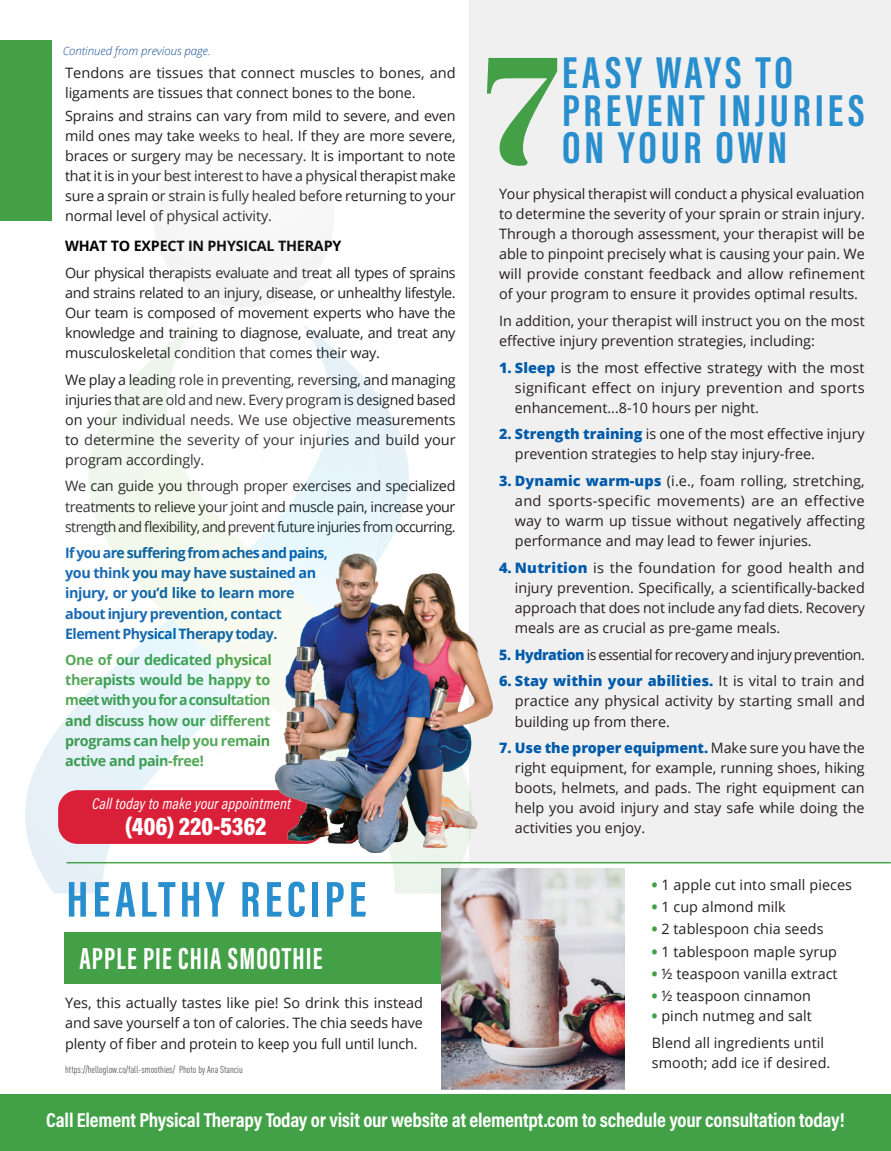
<style>
.page{position:relative;width:891px;height:1151px;background:#fff}
.page>*{position:absolute;margin:0;border:0;box-sizing:border-box;transform-origin:0 0}
.t1{font:800 152.1px "Abril Display";color:#43a047}
.t2{font:700 51.75px "Acumin Pro Extra Cond";letter-spacing:.08em;color:#288ecd;scale:1.04 1}
.t3{font:700 45.9px/37.4px "Acumin Pro Extra Cond";letter-spacing:.08em;color:#288ecd;scale:1.04 1}
.t4{font:700 31.28px "Acumin Pro Extra Cond";letter-spacing:.04em;color:#fff;scale:.95 1}
.t5{font:900 25.88px "Acumin Pro Cond";letter-spacing:-.01em;color:#fff}
.t6{font:700 20.25px "Acumin Pro Cond";letter-spacing:-.01em;color:#fff}
.t7{font:700 17.32px "Acumin Pro Cond";color:#fff}
.t8{font:italic 15.75px "Acumin Pro Cond";letter-spacing:.01em;color:#fff}
.t9{font:14.4px/20px "Open Sans";color:#231f20;text-align:justify}
.t10{font:700 14.4px/20px "Open Sans";letter-spacing:-.03em;color:#005baa}
.t11{font:700 14.4px/20px "Open Sans";letter-spacing:-.03em;color:#43a047;text-align:justify}
.t12{font:14.4px "Open Sans";letter-spacing:-.03em;color:#231f20}
.t13{font:700 14.4px "Open Sans";letter-spacing:-.015em;color:#000}
.t14{font:italic 300 11.47px "Open Sans";letter-spacing:-.005em;color:#134d95}
.t15{font:condensed 10.12px "DIN Pro";color:#545456}
.s1{font-weight:800;color:#005baa}
.s2{font-weight:800;color:#43a047}
</style>
<div class="page">
<div style="left:64px;top:932px;width:400px;height:51px;background:#43a047"></div>
<img style="left:441px;top:868px;width:183px;height:221px">
<div style="left:469px;top:0;width:422px;height:862px;background:#f1f0f0"></div>
<div style="left:0;top:40px;width:51px;height:181px;background:#43a047"></div>
<svg style="left:25px;top:727px;width:90px;height:166px"></svg>
<svg style="left:115px;top:324px;width:372px;height:569px"></svg>
<div style="left:153px;top:126px;width:182px;height:181px;background:#f7f8f8;border-radius:91px"></div>
<svg style="left:60px;top:341px;width:261px;height:386px"></svg>
<img style="left:125px;top:607px;width:131px;height:159px">
<img style="left:78px;top:618px;width:171px;height:148px">
<img style="left:219px;top:368px;width:154px;height:150px">
<img style="left:249px;top:371px;width:131px;height:147px">
<img style="left:159px;top:518px;width:97px;height:200px">
<div style="left:58px;top:790px;width:267px;height:53px;background:#da2038;border-radius:19px"></div>
<img style="left:256px;top:503px;width:250px;height:375px">
<hr style="left:66px;top:861px;width:825px;height:2px;background:#43a047">
<div style="left:0;top:1094px;width:891px;height:56px;background:#42a147"></div>
<p class="t14" style="left:63px;top:43px;width:150px">Continued from previous page.</p>
<p class="t9" style="left:65px;top:62px;width:392px">Tendons are tissues that connect muscles to bones, and ligaments are tissues that connect bones to the bone.</p>
<p class="t9" style="left:65px;top:105px;width:392px">Sprains and strains can vary from mild to severe, and even mild ones may take weeks to heal. If they are more severe, braces or surgery may be necessary. It is important to note that it is in your best interest to have a physical therapist make sure a sprain or strain is fully healed before returning to your normal level of physical activity.</p>
<p class="t13" style="left:65px;top:235px;width:278px">WHAT TO EXPECT IN PHYSICAL THERAPY</p>
<p class="t9" style="left:65px;top:262px;width:392px">Our physical therapists evaluate and treat all types of sprains and strains related to an injury, disease, or unhealthy lifestyle.<br>Our team is composed of movement experts who have the knowledge and training to diagnose, evaluate, and treat any musculoskeletal condition that comes their way.</p>
<p class="t9" style="left:65px;top:369px;width:392px">We play a leading role in preventing, reversing, and managing injuries that are old and new. Every program is designed based on your individual needs. We use objective measurements to determine the severity of your injuries and build your program accordingly.</p>
<p class="t9" style="left:65px;top:476px;width:392px">We can guide you through proper exercises and specialized treatments to relieve your joint and muscle pain, increase your strength and flexibility, and prevent future injuries from occurring.</p>
<p class="t10" style="left:65px;top:542px;width:264px">If you are suffering from aches and pains, you think you may have sustained an injury, or you’d like to learn more about injury prevention, contact Element Physical Therapy today.</p>
<p class="t11" style="left:65px;top:649px;width:208px">One of our dedicated physical therapists would be happy to meet with you for a consultation and discuss how our different programs can help you remain active and pain-free!</p>
<p class="t8" style="left:92px;top:793px;width:200px">Call today to make your appointment</p>
<h3 class="t5" style="left:125px;top:808px;width:143px">(406) 220-5362</h3>
<h2 class="t2" style="left:66px;top:867px;width:290px">HEALTHY RECIPE</h2>
<h3 class="t4" style="left:80px;top:938px;width:257px">APPLE PIE CHIA SMOOTHIE</h3>
<p class="t9" style="left:65px;top:992px;width:359px">Yes, this actually tastes like pie! So drink this instead and save yourself a ton of calories. The chia seeds have plenty of fiber and protein to keep you full until lunch.</p>
<p class="t15" style="left:65px;top:1062px;width:179px">https://helloglow.co/fall-smoothies/ Photo by Ana Stanciu</p>
<h3 class="t3" style="left:562px;top:54px;width:292px">EASY WAYS TO<br>PREVENT INJURIES<br>ON YOUR OWN</h3>
<h1 class="t1" style="left:482px;top:5px;width:77px">7</h1>
<p class="t9" style="left:499px;top:183px;width:367px">Your physical therapist will conduct a physical evaluation to determine the severity of your sprain or strain injury.<br>Through a thorough assessment, your therapist will be able to pinpoint precisely what is causing your pain. We will provide constant feedback and allow refinement of your program to ensure it provides optimal results.</p>
<p class="t9" style="left:499px;top:310px;width:367px">In addition, your therapist will instruct you on the most effective injury prevention strategies, including:</p>
<p class="t9" style="left:515px;top:357px;width:351px;text-indent:-16px"><span class="s1">1. Sleep</span> is the most effective strategy with the most significant effect on injury prevention and sports enhancement...8-10 hours per night.</p>
<p class="t9" style="left:515px;top:423px;width:351px;text-indent:-16px"><span class="s1">2. Strength training</span> is one of the most effective injury prevention strategies to help stay injury-free.</p>
<p class="t9" style="left:515px;top:470px;width:352px;text-indent:-16px"><span class="s1">3. Dynamic warm-ups</span> (i.e., foam rolling, stretching, and sports-specific movements) are an effective way to warm up tissue without negatively affecting performance and may lead to fewer injuries.</p>
<p class="t9" style="left:515px;top:557px;width:351px;text-indent:-16px"><span class="s1">4. Nutrition</span> is the foundation for good health and injury prevention. Specifically, a scientifically-backed approach that does not include any fad diets. Recovery meals are as crucial as pre-game meals.</p>
<p class="t12" style="left:499px;top:644px;width:367px"><span class="s1">5. Hydration</span> is essential for recovery and injury prevention.</p>
<p class="t9" style="left:515px;top:670px;width:352px;text-indent:-16px"><span class="s1">6. Stay within your abilities.</span> It is vital to train and practice any physical activity by starting small and building up from there.</p>
<p class="t9" style="left:515px;top:737px;width:352px;text-indent:-16px"><span class="s1">7. Use the proper equipment.</span> Make sure you have the right equipment, for example, running shoes, hiking boots, helmets, and pads. The right equipment can help you avoid injury and stay safe while doing the activities you enjoy.</p>
<p class="t9" style="left:652px;top:874px;width:202px"><span class="s2">•</span> 1 apple cut into small pieces</p>
<p class="t9" style="left:652px;top:896px;width:135px"><span class="s2">•</span> 1 cup almond milk</p>
<p class="t9" style="left:652px;top:918px;width:173px"><span class="s2">•</span> 2 tablespoon chia seeds</p>
<p class="t9" style="left:652px;top:940px;width:187px"><span class="s2">•</span> 1 tablespoon maple syrup</p>
<p class="t9" style="left:652px;top:963px;width:187px"><span class="s2">•</span> ½ teaspoon vanilla extract</p>
<p class="t9" style="left:652px;top:985px;width:161px"><span class="s2">•</span> ½ teaspoon cinnamon</p>
<p class="t9" style="left:652px;top:1002px;width:174px;line-height:26.6px"><span class="s2">•</span> pinch nutmeg and salt<br>Blend all ingredients until</p>
<p class="t9" style="left:652px;top:1052px;width:180px">smooth; add ice if desired.</p>
<p class="t7" style="left:66px;top:1104px;width:792px">Call Element Physical Therapy and Audiology Today or visit our website at elementpt.com to schedule your consultation today!</p>
<h3 class="t6" style="left:46px;top:1106px;width:800px">Call Element Physical Therapy Today or visit our website at elementpt.com to schedule your consultation today!</h3>
</div>
